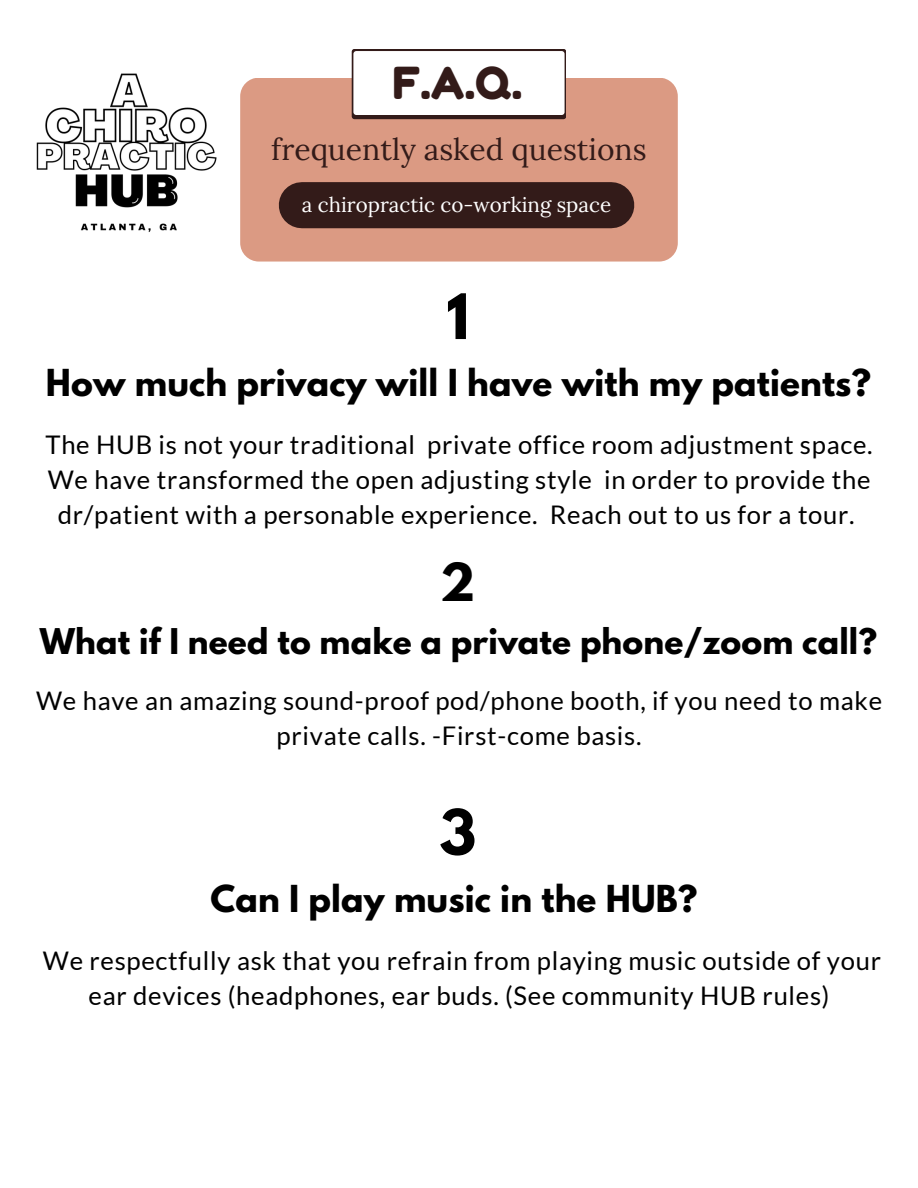
<style>
.page{position:relative;width:918px;height:1188px;background:#fff}
.page>*{position:absolute;margin:0;border:0;box-sizing:border-box;transform-origin:0 0}
.t1{font:700 55.5px "League Spartan";color:#000}
.t2{font:700 46.5px "League Spartan";color:#000}
.t3{font:44.1px "Fredoka One";color:#331b19}
.t4{font:700 33px "League Spartan";letter-spacing:.005em;color:#000}
.t5{font:700 31.35px "League Spartan";letter-spacing:.005em;color:#000}
.t6{font:30px "Lora";color:#331b19}
.t7{font:25.65px/34.8px "Lato";letter-spacing:.03em;color:#000;text-align:center}
.t8{font:20.55px "Lora";color:#fff}
</style>
<div class="page">
<div style="left:240px;top:78px;width:438px;height:184px;background:#db9a83;border-radius:19px"></div>
<div style="left:302px;top:182px;width:309px;height:46px;background:#331b19"></div>
<div style="left:352px;top:49px;width:214px;height:70px;background:#331b19;border-radius:3px"></div>
<div style="left:353px;top:51px;width:212px;height:64px;background:#fff;border-radius:3px"></div>
<img style="left:36px;top:73px;width:181px;height:159px">
<p class="t3" style="left:392px;top:56px;width:131px">F.A.Q.</p>
<p class="t6" style="left:271px;top:130px;width:377px">frequently asked questions</p>
<p class="t8" style="left:302px;top:191px;width:311px">a chiropractic co-working space</p>
<p class="t1" style="left:446px;top:289px;width:24px">1</p>
<p class="t4" style="left:46px;top:366px;width:827px">How much privacy will I have with my patients?</p>
<p class="t7" style="left:45px;top:427px;width:829px">The HUB is not your traditional private office room adjustment space.<br>We have transformed the open adjusting style in order to provide the dr/patient with a personable experience. Reach out to us for a tour.</p>
<p class="t2" style="left:440px;top:559px;width:37px">2</p>
<p class="t5" style="left:40px;top:626px;width:839px">What if I need to make a private phone/zoom call?</p>
<p class="t7" style="left:36px;top:683px;width:848px">We have an amazing sound-proof pod/phone booth, if you need to make private calls. -First-come basis.</p>
<p class="t1" style="left:439px;top:805px;width:38px">3</p>
<p class="t4" style="left:210px;top:882px;width:488px">Can I play music in the HUB?</p>
<p class="t7" style="left:43px;top:943px;width:840px">We respectfully ask that you refrain from playing music outside of your ear devices (headphones, ear buds. (See community HUB rules)</p>
</div>
